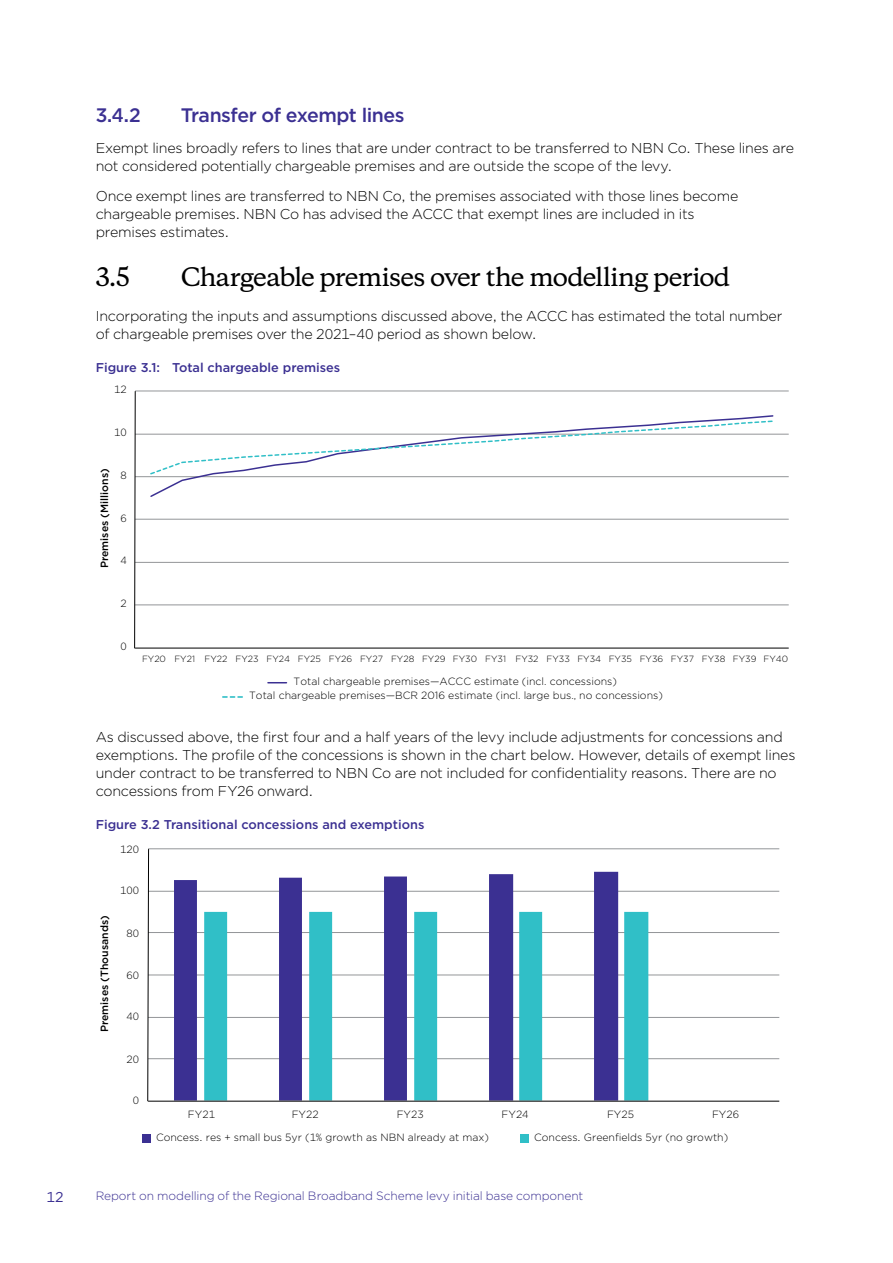
<style>
.page{position:relative;width:893px;height:1263px;background:#fff}
.page>*{position:absolute;margin:0;border:0;box-sizing:border-box;transform-origin:0 0}
._02_Heading_2_number{font:500 24px "Copernicus";letter-spacing:-.04em;color:#000}
._02_Heading_3_number{font:500 19.5px "Gotham";letter-spacing:-.03em;color:#3b3092}
._01_Body_text{font:300 14.25px/18px "Gotham";letter-spacing:-.02em;color:#000}
.t1{font:14.25px "Gotham";color:#3b3092}
._02_Figure_Heading{font:500 12.75px "Gotham";color:#3b3092}
.t2{font:300 12px "Gotham";letter-spacing:-.005em;color:#3b3092}
.t3{font:300 10.5px/14.2px "Gotham";color:#000;text-align:center}
.t4{font:500 10.5px "Gotham";color:#000}
.t5{font:300 9px "Gotham";color:#000}
</style>
<div class="page">
<hr style="left:135px;top:604px;width:654px;height:1px;background:#939598">
<hr style="left:135px;top:562px;width:654px;height:1px;background:#939598">
<hr style="left:135px;top:519px;width:654px;height:1px;background:#939598">
<hr style="left:135px;top:476px;width:654px;height:1px;background:#939598">
<hr style="left:135px;top:434px;width:654px;height:1px;background:#939598">
<hr style="left:135px;top:391px;width:654px;height:1px;background:#939598">
<hr style="left:135px;top:648px;width:654px;height:1px;background:#000">
<svg style="left:149px;top:415px;width:625px;height:82px"></svg>
<svg style="left:150px;top:420px;width:623px;height:54px"></svg>
<svg style="left:268px;top:682px;width:18px;height:1px"></svg>
<svg style="left:222px;top:696px;width:21px;height:2px"></svg>
<svg style="left:134px;top:390px;width:2px;height:259px"></svg>
<hr style="left:148px;top:1058px;width:631px;height:1px;background:#939598">
<hr style="left:148px;top:1017px;width:631px;height:1px;background:#939598">
<hr style="left:148px;top:974px;width:631px;height:1px;background:#939598">
<hr style="left:148px;top:932px;width:631px;height:1px;background:#939598">
<hr style="left:148px;top:891px;width:631px;height:1px;background:#939598">
<hr style="left:148px;top:848px;width:631px;height:1px;background:#939598">
<svg style="left:174px;top:872px;width:444px;height:228px"></svg>
<svg style="left:204px;top:912px;width:444px;height:188px"></svg>
<div style="left:142px;top:1134px;width:9px;height:8px;background:#3b3092"></div>
<div style="left:520px;top:1134px;width:9px;height:8px;background:#30bfc7"></div>
<svg style="left:147px;top:848px;width:2px;height:254px"></svg>
<hr style="left:148px;top:1101px;width:631px;height:1px;background:#000">
<p class="_02_Heading_3_number" style="left:96px;top:102px;width:47px">3.4.2</p>
<p class="_02_Heading_3_number" style="left:181px;top:102px;width:225px">Transfer of exempt lines</p>
<p class="_01_Body_text" style="left:96px;top:138px;width:700px">Exempt lines broadly refers to lines that are under contract to be transferred to NBN Co. These lines are not considered potentially chargeable premises and are outside the scope of the levy.</p>
<p class="_01_Body_text" style="left:96px;top:187px;width:644px">Once exempt lines are transferred to NBN Co, the premises associated with those lines become chargeable premises. NBN Co has advised the ACCC that exempt lines are included in its premises estimates.</p>
<p class="_02_Heading_2_number" style="left:96px;top:256px;width:36px">3.5</p>
<p class="_02_Heading_2_number" style="left:181px;top:256px;width:551px">Chargeable premises over the modelling period</p>
<p class="_01_Body_text" style="left:96px;top:306px;width:688px">Incorporating the inputs and assumptions discussed above, the ACCC has estimated the total number of chargeable premises over the 2021–40 period as shown below.</p>
<p class="_02_Figure_Heading" style="left:96px;top:359px;width:246px">Figure 3.1: Total chargeable premises</p>
<p class="t3" style="left:114px;top:382px;width:14px">12</p>
<p class="t3" style="left:114px;top:425px;width:14px">10</p>
<p class="t4" style="left:98px;top:568px;width:101px;rotate:-90deg">Premises (Millions)</p>
<p class="t3" style="left:120px;top:468px;width:8px">8</p>
<p class="t3" style="left:120px;top:510px;width:8px">6</p>
<p class="t3" style="left:120px;top:553px;width:8px">4</p>
<p class="t3" style="left:120px;top:596px;width:8px">2</p>
<p class="t3" style="left:120px;top:639px;width:8px">0</p>
<p class="t5" style="left:142px;top:653px;width:648px">FY20 FY21 FY22 FY23 FY24 FY25 FY26 FY27 FY28 FY29 FY30 FY31 FY32 FY33 FY34 FY35 FY36 FY37 FY38 FY39 FY40</p>
<p class="t3" style="left:249px;top:674px;width:415px">Total chargeable premises—ACCC estimate (incl. concessions)<br>Total chargeable premises—BCR 2016 estimate (incl. large bus., no concessions)</p>
<p class="_01_Body_text" style="left:96px;top:727px;width:701px">As discussed above, the first four and a half years of the levy include adjustments for concessions and exemptions. The profile of the concessions is shown in the chart below. However, details of exempt lines under contract to be transferred to NBN Co are not included for confidentiality reasons. There are no concessions from FY26 onward.</p>
<p class="_02_Figure_Heading" style="left:96px;top:816px;width:330px">Figure 3.2 Transitional concessions and exemptions</p>
<p class="t3" style="left:120px;top:842px;width:20px">120</p>
<p class="t4" style="left:98px;top:1032px;width:118px;rotate:-90deg">Premises (Thousands)</p>
<p class="t3" style="left:120px;top:883px;width:20px">100</p>
<p class="t3" style="left:126px;top:925px;width:14px">80</p>
<p class="t3" style="left:126px;top:968px;width:14px">60</p>
<p class="t3" style="left:126px;top:1009px;width:14px">40</p>
<p class="t3" style="left:126px;top:1052px;width:14px">20</p>
<p class="t3" style="left:133px;top:1093px;width:8px">0</p>
<p class="t3" style="left:188px;top:1107px;width:29px">FY21</p>
<p class="t3" style="left:292px;top:1107px;width:29px">FY22</p>
<p class="t3" style="left:397px;top:1107px;width:29px">FY23</p>
<p class="t3" style="left:502px;top:1107px;width:29px">FY24</p>
<p class="t3" style="left:607px;top:1107px;width:29px">FY25</p>
<p class="t3" style="left:712px;top:1107px;width:29px">FY26</p>
<p class="t3" style="left:156px;top:1130px;width:334px">Concess. res + small bus 5yr (1% growth as NBN already at max)</p>
<p class="t3" style="left:534px;top:1130px;width:196px">Concess. Greenfields 5yr (no growth)</p>
<p class="t1" style="left:47px;top:1188px;width:19px">12</p>
<p class="t2" style="left:96px;top:1188px;width:489px">Report on modelling of the Regional Broadband Scheme levy initial base component</p>
</div>
